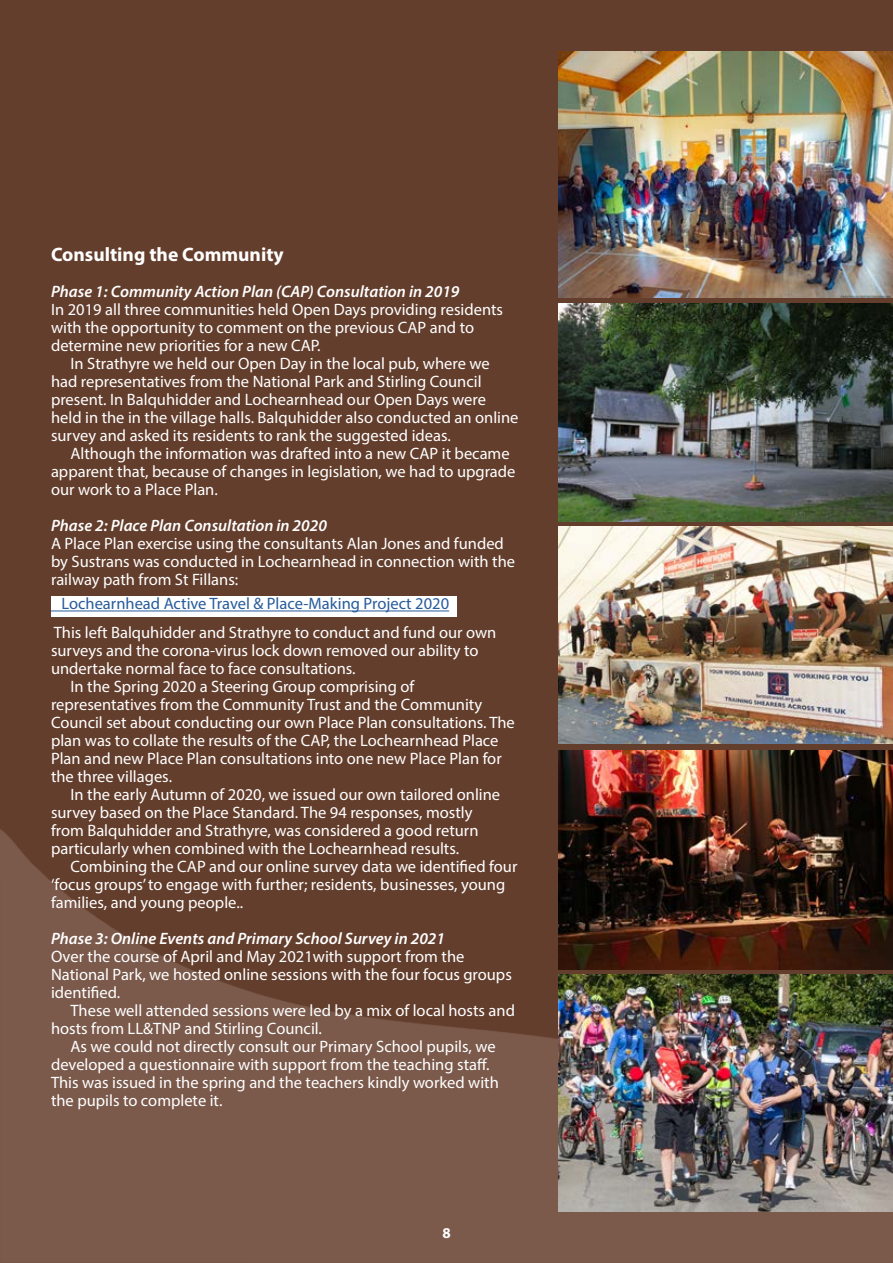
<style>
.page{position:relative;width:893px;height:1263px;background:#643e2d}
.page>*{position:absolute;margin:0;border:0;box-sizing:border-box;transform-origin:0 0}
.t1{font:700 19.5px "Myriad Pro";color:#fff}
.t2{font:16.5px/18px "Myriad Pro";color:#fff}
.t3{font:italic 600 16.5px "Myriad Pro";color:#fff}
.t4{font:16.5px "Myriad Pro";color:#275b9b}
.t5{font:700 15px "Myriad Pro";color:#fff}
</style>
<div class="page">
<div style="left:51px;top:596px;width:406px;height:21px;background:#fff"></div>
<img style="left:0;top:826px;width:893px;height:437px">
<hr style="left:51px;top:610px;width:398px;height:1px;background:#275b9b">
<img style="left:559px;top:51px;width:334px;height:247px">
<img style="left:559px;top:303px;width:334px;height:219px">
<img style="left:559px;top:527px;width:334px;height:216px">
<img style="left:559px;top:750px;width:334px;height:219px">
<img style="left:559px;top:975px;width:334px;height:236px">
<p class="t1" style="left:51px;top:242px;width:234px">Consulting the Community</p>
<p class="t3" style="left:51px;top:281px;width:410px">Phase 1: Community Action Plan (CAP) Consultation in 2019</p>
<p class="t2" style="left:51px;top:300px;width:454px">In 2019 all three communities held Open Days providing residents with the opportunity to comment on the previous CAP and to determine new priorities for a new CAP.</p>
<p class="t2" style="left:51px;top:354px;width:469px;text-indent:20px">In Strathyre we held our Open Day in the local pub, where we had representatives from the National Park and Stirling Council present. In Balquhidder and Lochearnhead our Open Days were held in the in the village halls. Balquhidder also conducted an online survey and asked its residents to rank the suggested ideas.</p>
<p class="t2" style="left:51px;top:444px;width:466px;text-indent:20px">Although the information was drafted into a new CAP it became apparent that, because of changes in legislation, we had to upgrade our work to a Place Plan.</p>
<p class="t3" style="left:51px;top:515px;width:277px">Phase 2: Place Plan Consultation in 2020</p>
<p class="t2" style="left:51px;top:534px;width:466px">A Place Plan exercise using the consultants Alan Jones and funded by Sustrans was conducted in Lochearnhead in connection with the railway path from St Fillans:</p>
<p class="t4" style="left:62px;top:594px;width:389px">Lochearnhead Active Travel &amp; Place-Making Project 2020</p>
<p class="t2" style="left:54px;top:623px;width:444px">This left Balquhidder and Strathyre to conduct and fund our own</p>
<p class="t2" style="left:51px;top:641px;width:429px">surveys and the corona-virus lock down removed our ability to</p>
<p class="t2" style="left:51px;top:659px;width:306px">undertake normal face to face consultations.</p>
<p class="t2" style="left:71px;top:677px;width:345px">In the Spring 2020 a Steering Group comprising of</p>
<p class="t2" style="left:51px;top:695px;width:433px">representatives from the Community Trust and the Community</p>
<p class="t2" style="left:51px;top:713px;width:465px">Council set about conducting our own Place Plan consultations. The</p>
<p class="t2" style="left:51px;top:731px;width:449px">plan was to collate the results of the CAP, the Lochearnhead Place</p>
<p class="t2" style="left:51px;top:749px;width:452px">Plan and new Place Plan consultations into one new Place Plan for</p>
<p class="t2" style="left:51px;top:767px;width:123px">the three villages.</p>
<p class="t2" style="left:71px;top:785px;width:431px">In the early Autumn of 2020, we issued our own tailored online</p>
<p class="t2" style="left:51px;top:803px;width:423px">survey based on the Place Standard. The 94 responses, mostly</p>
<p class="t2" style="left:51px;top:821px;width:429px">from Balquhidder and Strathyre, was considered a good return</p>
<p class="t2" style="left:51px;top:839px;width:410px">particularly when combined with the Lochearnhead results.</p>
<p class="t2" style="left:71px;top:857px;width:448px">Combining the CAP and our online survey data we identified four</p>
<p class="t2" style="left:51px;top:875px;width:456px">‘focus groups’ to engage with further; residents, businesses, young</p>
<p class="t2" style="left:51px;top:893px;width:194px">families, and young people..</p>
<p class="t3" style="left:51px;top:928px;width:396px">Phase 3: Online Events and Primary School Survey in 2021</p>
<p class="t2" style="left:51px;top:947px;width:462px">Over the course of April and May 2021with support from the<br>National Park, we hosted online sessions with the four focus groups identified.</p>
<p class="t2" style="left:51px;top:1001px;width:466px;text-indent:20px">These well attended sessions were led by a mix of local hosts and hosts from LL&amp;TNP and Stirling Council.</p>
<p class="t2" style="left:51px;top:1037px;width:449px;text-indent:20px">As we could not directly consult our Primary School pupils, we developed a questionnaire with support from the teaching staff.<br>This was issued in the spring and the teachers kindly worked with the pupils to complete it.</p>
<p class="t5" style="left:442px;top:1223px;width:10px">8</p>
</div>
